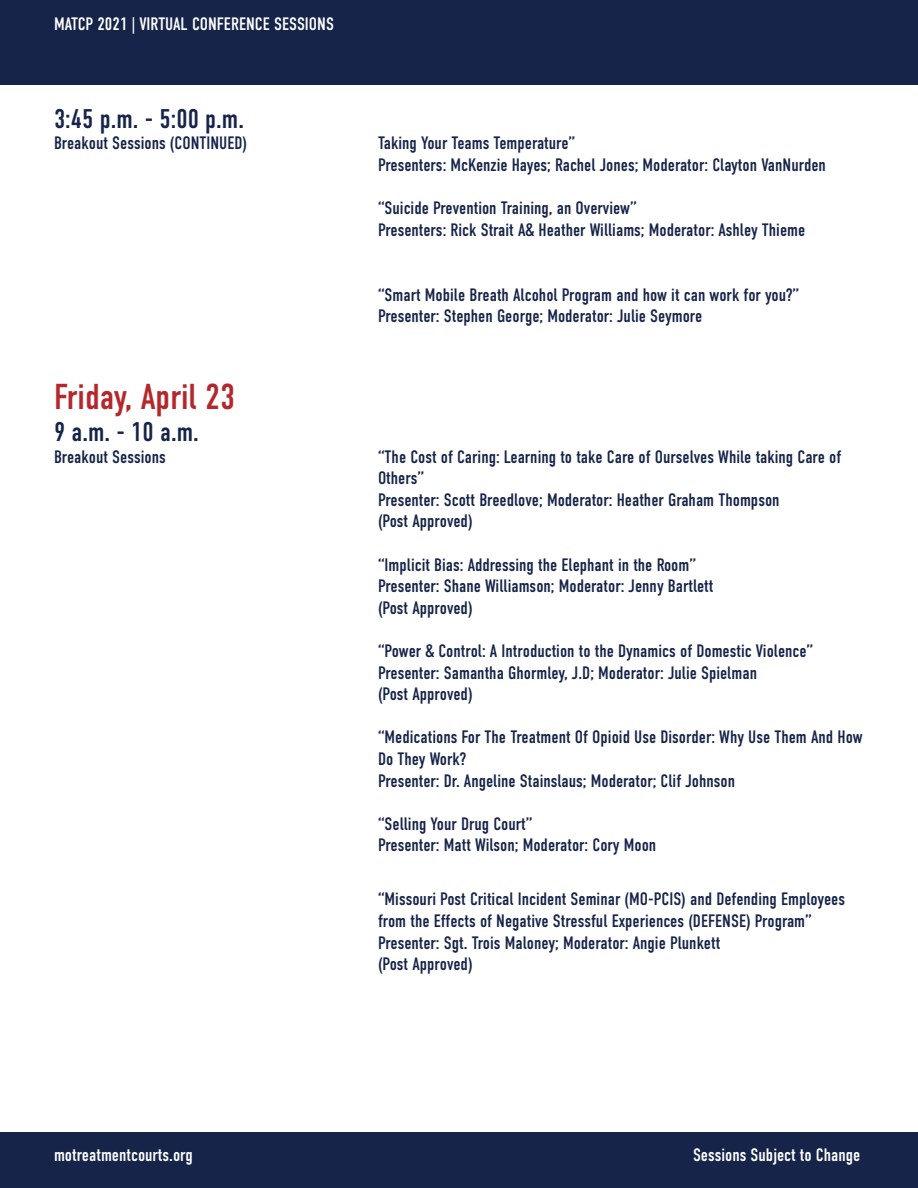
<style>
.page{position:relative;width:918px;height:1188px;background:#fff}
.page>*{position:absolute;margin:0;border:0;box-sizing:border-box;transform-origin:0 0}
.t1{font:36px "DIN Condensed";color:#b4282d}
.t2{font:27px "DIN Condensed";color:#162449}
.t3{font:18px/21.6px "DIN Condensed";color:#162449}
.t4{font:18px "DIN Condensed";color:#fff}
</style>
<div class="page">
<div style="left:0;top:1132px;width:918px;height:56px;background:#162449"></div>
<div style="left:0;top:0;width:918px;height:85px;background:#162449"></div>
<p class="t4" style="left:54px;top:14px;width:281px">MATCP 2021 | VIRTUAL CONFERENCE SESSIONS</p>
<p class="t2" style="left:54px;top:103px;width:192px">3:45 p.m. - 5:00 p.m.</p>
<p class="t3" style="left:54px;top:133px;width:195px">Breakout Sessions (CONTINUED)</p>
<p class="t3" style="left:378px;top:133px;width:199px">Taking Your Teams Temperature”</p>
<p class="t3" style="left:378px;top:154px;width:449px">Presenters: McKenzie Hayes; Rachel Jones; Moderator: Clayton VanNurden</p>
<p class="t3" style="left:378px;top:197px;width:260px">“Suicide Prevention Training, an Overview”</p>
<p class="t3" style="left:378px;top:219px;width:429px">Presenters: Rick Strait A&amp; Heather Williams; Moderator: Ashley Thieme</p>
<p class="t3" style="left:378px;top:284px;width:423px">“Smart Mobile Breath Alcohol Program and how it can work for you?”</p>
<p class="t3" style="left:378px;top:305px;width:326px">Presenter: Stephen George; Moderator: Julie Seymore</p>
<p class="t1" style="left:54px;top:376px;width:183px">Friday, April 23</p>
<p class="t2" style="left:54px;top:417px;width:146px">9 a.m. - 10 a.m.</p>
<p class="t3" style="left:54px;top:446px;width:113px">Breakout Sessions</p>
<p class="t3" style="left:378px;top:446px;width:465px">“The Cost of Caring: Learning to take Care of Ourselves While taking Care of<br>Others”</p>
<p class="t3" style="left:378px;top:489px;width:403px">Presenter: Scott Breedlove; Moderator: Heather Graham Thompson</p>
<p class="t3" style="left:378px;top:511px;width:96px">(Post Approved)</p>
<p class="t3" style="left:378px;top:554px;width:320px">“Implicit Bias: Addressing the Elephant in the Room”</p>
<p class="t3" style="left:378px;top:575px;width:337px">Presenter: Shane Williamson; Moderator: Jenny Bartlett</p>
<p class="t3" style="left:378px;top:597px;width:96px">(Post Approved)</p>
<p class="t3" style="left:378px;top:640px;width:437px">“Power &amp; Control: A Introduction to the Dynamics of Domestic Violence”</p>
<p class="t3" style="left:378px;top:662px;width:381px">Presenter: Samantha Ghormley, J.D; Moderator: Julie Spielman</p>
<p class="t3" style="left:378px;top:683px;width:96px">(Post Approved)</p>
<p class="t3" style="left:378px;top:727px;width:486px">“Medications For The Treatment Of Opioid Use Disorder: Why Use Them And How</p>
<p class="t3" style="left:378px;top:748px;width:90px">Do They Work?</p>
<p class="t3" style="left:378px;top:770px;width:359px">Presenter: Dr. Angeline Stainslaus; Moderator; Clif Johnson</p>
<p class="t3" style="left:378px;top:813px;width:156px">“Selling Your Drug Court”</p>
<p class="t3" style="left:378px;top:835px;width:280px">Presenter: Matt Wilson; Moderator: Cory Moon</p>
<p class="t3" style="left:378px;top:889px;width:469px">“Missouri Post Critical Incident Seminar (MO-PCIS) and Defending Employees from the Effects of Negative Stressful Experiences (DEFENSE) Program”</p>
<p class="t3" style="left:378px;top:932px;width:344px">Presenter: Sgt. Trois Maloney; Moderator: Angie Plunkett</p>
<p class="t3" style="left:378px;top:953px;width:96px">(Post Approved)</p>
<p class="t4" style="left:54px;top:1144px;width:140px">motreatmentcourts.org</p>
<p class="t4" style="left:693px;top:1144px;width:169px">Sessions Subject to Change</p>
</div>
